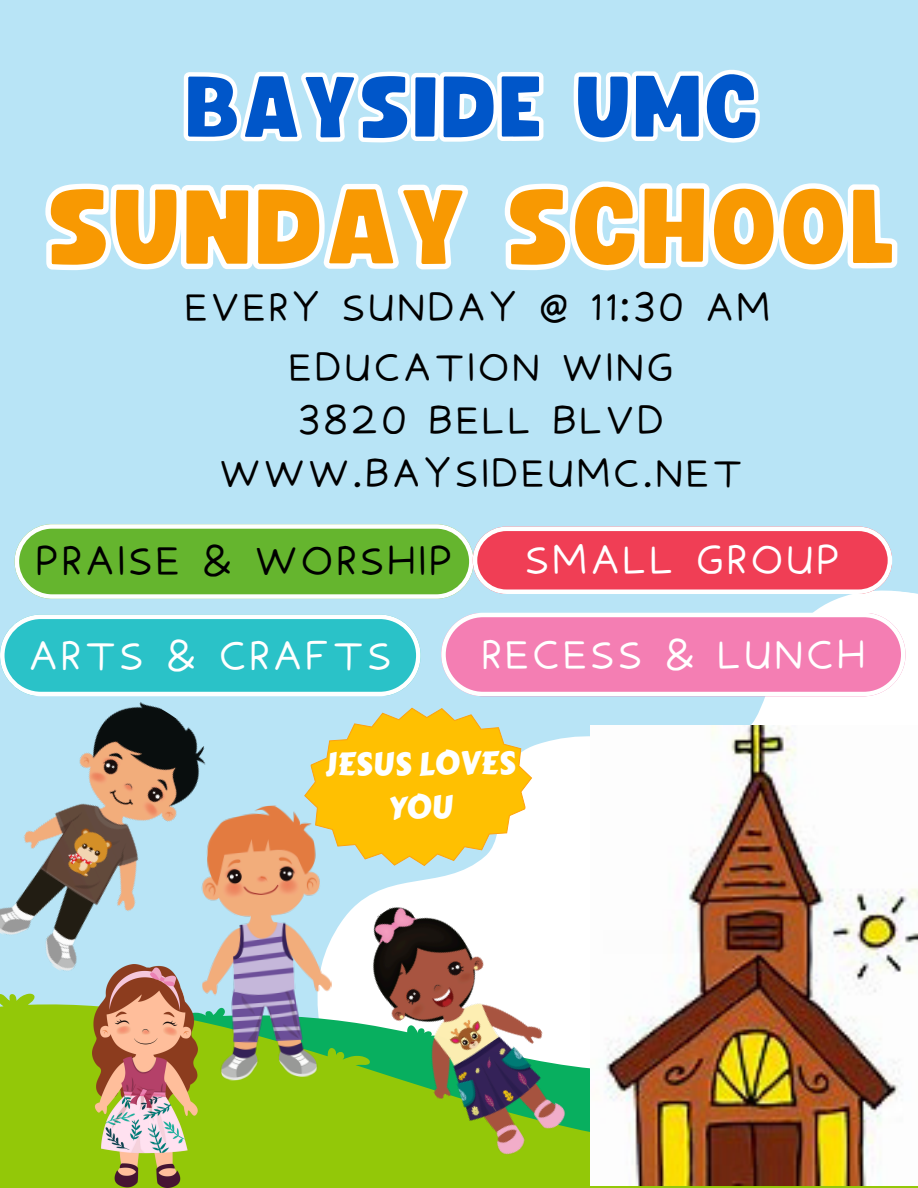
<style>
.page{position:relative;width:918px;height:1188px;background:#b8e4f6}
.page>*{position:absolute;margin:0;border:0;box-sizing:border-box;transform-origin:0 0}
.t1{font:111.15px "Funtastic";color:#f89902}
.t2{font:90.9px "Funtastic";color:#0056c9}
.t3{font:39.75px "Irene Florentina";color:#fff}
.t4{font:39.75px "Irene Florentina";color:#000}
.t5{font:38.25px/52.8px "Irene Florentina";color:#000;text-align:center}
.t6{font:32.1px/44px "Carter One";color:#feffff;text-align:center}
</style>
<div class="page">
<svg style="left:443px;top:559px;width:475px;height:427px;fill:#fcfdfc"></svg>
<div style="left:0;top:993px;width:918px;height:195px;background:#93c808"></div>
<img style="left:0;top:696px;width:231px;height:275px">
<img style="left:193px;top:803px;width:143px;height:279px">
<img style="left:93px;top:965px;width:104px;height:223px">
<img style="left:336px;top:876px;width:253px;height:296px">
<svg style="left:183px;top:69px;width:577px;height:74px"></svg>
<svg style="left:132px;top:181px;width:766px;height:90px"></svg>
<svg style="left:45px;top:183px;width:87px;height:87px"></svg>
<svg style="left:0;top:615px;width:421px;height:81px;background:#45c9cf"></svg>
<svg style="left:15px;top:524px;width:877px;height:74px;background:#b09764"></svg>
<svg style="left:291px;top:679px;width:254px;height:216px"></svg>
<svg style="left:441px;top:613px;width:465px;height:83px;background:#f490be"></svg>
<img style="left:590px;top:726px;width:327px;height:460px">
<h2 class="t2" style="left:186px;top:66px;width:577px">BAYSIDE UMC</h2>
<h1 class="t1" style="left:48px;top:177px;width:852px">SUNDAY SCHOOL</h1>
<h3 class="t5" style="left:183px;top:281px;width:590px">EVERY SUNDAY @ 11:30 AM</h3>
<h3 class="t5" style="left:218px;top:341px;width:528px">EDUCATION WING<br>3820 BELL BLVD<br>WWW.BAYSIDEUMC.NET</h3>
<h3 class="t4" style="left:34px;top:536px;width:421px">PRAISE &amp; WORSHIP</h3>
<h1 class="t3" style="left:27px;top:631px;width:368px">ARTS &amp; CRAFTS</h1>
<h3 class="t3" style="left:523px;top:535px;width:320px">SMALL GROUP</h3>
<h3 class="t3" style="left:480px;top:630px;width:388px">RECESS &amp; LUNCH</h3>
<p class="t6" style="left:325px;top:742px;width:192px">JESUS LOVES<br>YOU</p>
</div>
